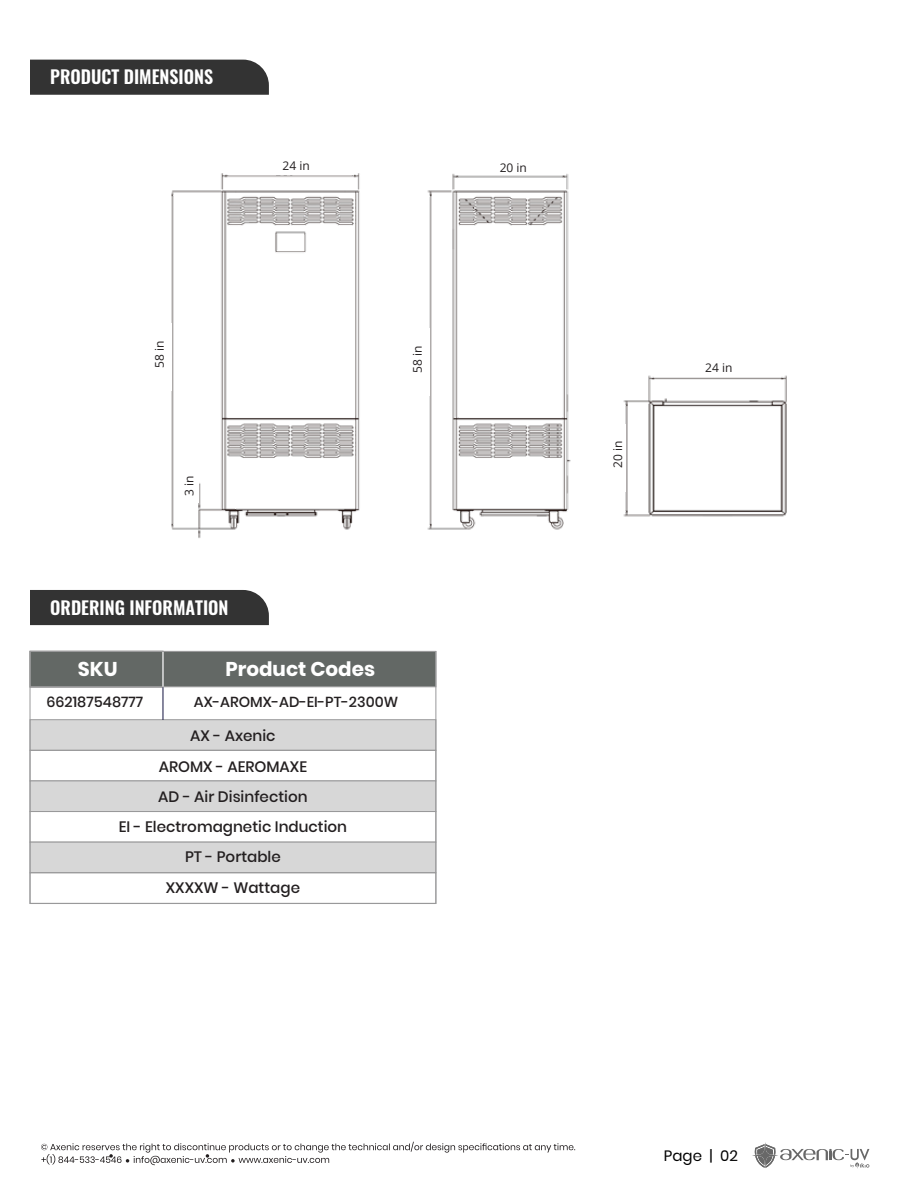
<style>
.page{position:relative;width:918px;height:1188px;background:#fff}
.page>*{position:absolute;margin:0;border:0;box-sizing:border-box;transform-origin:0 0}
.t1{font:700 19.95px "Poppins";color:#fff}
.t2{font:600 18px "Oswald";color:#fff}
.t3{font:500 15.15px/30.3px "Poppins";color:#231f20;text-align:center}
.t4{font:15px "Poppins";color:#000}
.t5{font:500 14.55px "Poppins";color:#231f20}
.t6{font:12px "Open Sans";color:#231f20}
</style>
<div class="page">
<div style="left:30px;top:60px;width:239px;height:35px;background:#333"></div>
<div style="left:30px;top:590px;width:239px;height:35px;background:#333"></div>
<img style="left:171px;top:173px;width:616px;height:365px">
<svg style="left:41px;top:1142px;width:534px;height:23px"></svg>
<svg style="left:752px;top:1142px;width:117px;height:26px"></svg>
<div style="left:251px;top:147px;width:68px;height:27px;background:#fff"></div>
<div style="left:180px;top:435px;width:18px;height:67px;background:#fff"></div>
<div style="left:402px;top:328px;width:27px;height:67px;background:#fff"></div>
<div style="left:685px;top:349px;width:67px;height:27px;background:#fff"></div>
<div style="left:477px;top:148px;width:67px;height:27px;background:#fff"></div>
<div style="left:598px;top:424px;width:27px;height:67px;background:#fff"></div>
<div style="left:29px;top:651px;width:407px;height:36px;background:#636865;border:1px solid #99999a"></div>
<div style="left:30px;top:651px;width:133px;height:37px;border:1px solid #99999a"></div>
<div style="left:30px;top:719px;width:406px;height:32px;background:#d7d7d7;border:1px solid #99999a"></div>
<div style="left:30px;top:750px;width:406px;height:31px;border:1px solid #99999a"></div>
<div style="left:30px;top:781px;width:406px;height:31px;background:#d7d7d7;border:1px solid #99999a"></div>
<div style="left:30px;top:811px;width:406px;height:31px;border:1px solid #99999a"></div>
<div style="left:30px;top:842px;width:406px;height:31px;background:#d7d7d7;border:1px solid #99999a"></div>
<div style="left:30px;top:872px;width:406px;height:32px;border:1px solid #99999a"></div>
<hr style="left:163px;top:687px;width:1px;height:33px;background:#121140">
<hr style="left:162px;top:651px;width:2px;height:36px;background:#fff">
<div style="left:30px;top:651px;width:406px;height:253px;border:1px solid #99999a"></div>
<p class="t2" style="left:50px;top:64px;width:164px">PRODUCT DIMENSIONS</p>
<p class="t6" style="left:283px;top:157px;width:29px">24 in</p>
<p class="t6" style="left:151px;top:368px;width:29px;rotate:-90deg">58 in</p>
<p class="t6" style="left:181px;top:496px;width:22px;rotate:-90deg">3 in</p>
<p class="t6" style="left:409px;top:373px;width:29px;rotate:-90deg">58 in</p>
<p class="t2" style="left:50px;top:595px;width:180px">ORDERING INFORMATION</p>
<h1 class="t1" style="left:78px;top:658px;width:41px">SKU</h1>
<h1 class="t1" style="left:225px;top:658px;width:151px">Product Codes</h1>
<p class="t5" style="left:47px;top:694px;width:98px">662187548777</p>
<p class="t5" style="left:194px;top:694px;width:206px">AX-AROMX-AD-EI-PT-2300W</p>
<p class="t3" style="left:119px;top:721px;width:230px">AX - Axenic<br>AROMX - AEROMAXE<br>AD - Air Disinfection<br>EI - Electromagnetic Induction<br>PT - Portable<br>XXXXW - Wattage</p>
<p class="t6" style="left:500px;top:159px;width:29px">20 in</p>
<p class="t6" style="left:610px;top:468px;width:29px;rotate:-90deg">20 in</p>
<p class="t6" style="left:705px;top:359px;width:29px">24 in</p>
<p class="t4" style="left:664px;top:1148px;width:75px">Page | 02</p>
</div>
